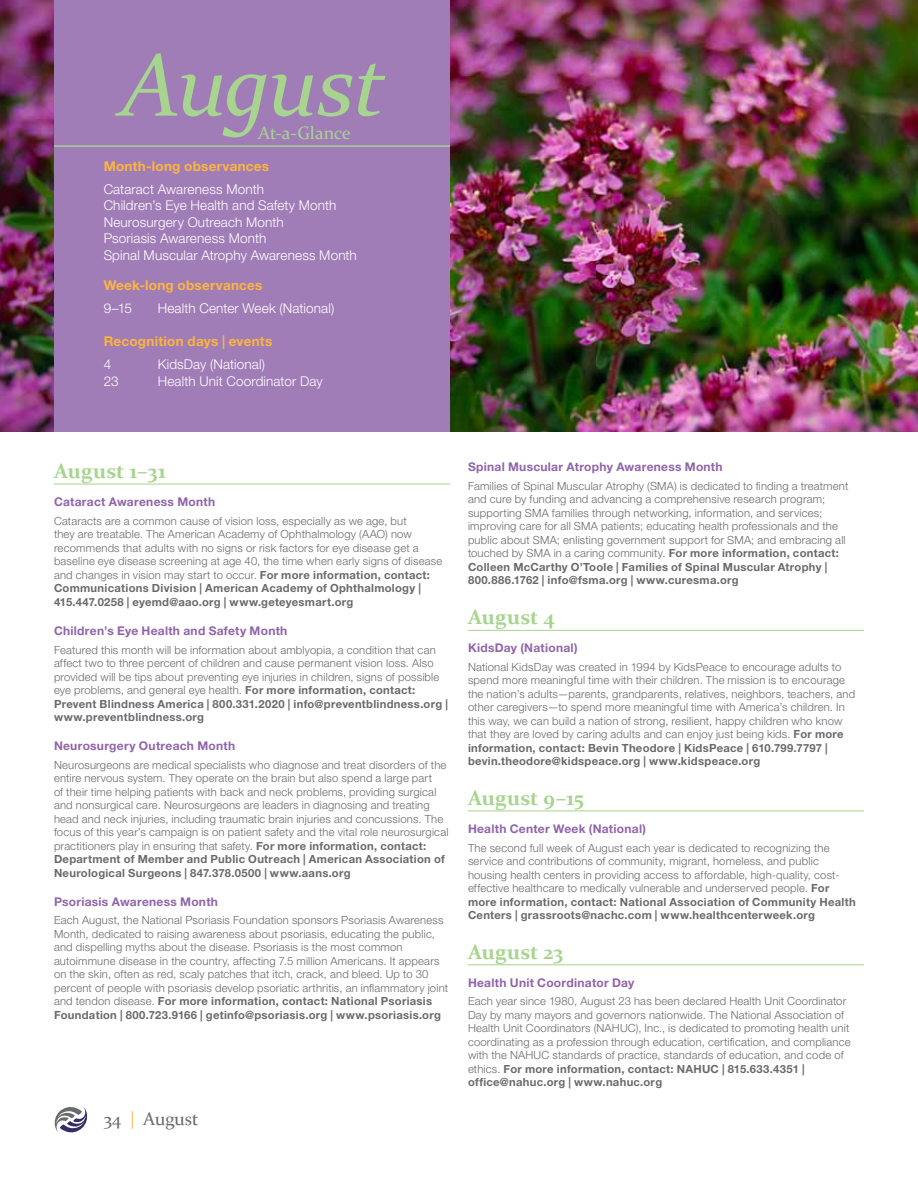
<style>
.page{position:relative;width:918px;height:1188px;background:#fff}
.page>*{position:absolute;margin:0;border:0;box-sizing:border-box;transform-origin:0 0}
.t1{font:italic 90px "Constantia";letter-spacing:-.025em;color:#a7d48e}
.t2{font:700 21px "Constantia";letter-spacing:.005em;color:#a7d48e}
.t3{font:18px "Constantia";letter-spacing:-.005em;color:#a7d48e}
.t4{font:18px "Constantia";color:#696a6d}
.t5{font:300 13.5px/16.5px "Helvetica Neue LT Pro";letter-spacing:.01em;color:#fff}
.t6{font:700 13.5px "Helvetica Neue LT Pro";letter-spacing:.015em;color:#fcb53d}
.t7{font:700 12px "Helvetica Neue LT Pro";letter-spacing:.025em;color:#9064aa}
.t8{font:300 11.25px/13.5px "Helvetica Neue LT Pro";letter-spacing:.015em;color:#696a6d}
.s1{font-weight:700}
.s2{font-family:"Helvetica Neue LT Pro";font-weight:300;color:#fcb53d}
</style>
<div class="page">
<img style="left:450px;top:0;width:468px;height:432px">
<img style="left:0;top:0;width:54px;height:432px">
<div style="left:54px;top:0;width:396px;height:432px;background:#a17db8"></div>
<svg style="left:55px;top:1107px;width:33px;height:26px"></svg>
<hr style="left:54px;top:484px;width:396px;height:1px;background:#a7d48e">
<hr style="left:468px;top:630px;width:396px;height:1px;background:#a7d48e">
<hr style="left:468px;top:811px;width:396px;height:1px;background:#a7d48e">
<hr style="left:468px;top:964px;width:396px;height:1px;background:#a7d48e">
<hr style="left:54px;top:145px;width:396px;height:2px;background:#a7d48e">
<h1 class="t1" style="left:121px;top:24px;width:266px">August</h1>
<h3 class="t3" style="left:258px;top:121px;width:94px">At-a-Glance</h3>
<p class="t6" style="left:104px;top:157px;width:167px">Month-long observances</p>
<p class="t5" style="left:104px;top:180px;width:255px">Cataract Awareness Month<br>Children’s Eye Health and Safety Month<br>Neurosurgery Outreach Month<br>Psoriasis Awareness Month<br>Spinal Muscular Atrophy Awareness Month</p>
<p class="t6" style="left:104px;top:277px;width:160px">Week-long observances</p>
<p class="t5" style="left:104px;top:300px;width:30px">9–15</p>
<p class="t5" style="left:158px;top:300px;width:178px">Health Center Week (National)</p>
<p class="t6" style="left:104px;top:333px;width:170px">Recognition days | events</p>
<p class="t5" style="left:104px;top:356px;width:9px">4</p>
<p class="t5" style="left:158px;top:356px;width:109px">KidsDay (National)</p>
<p class="t5" style="left:104px;top:372px;width:16px">23</p>
<p class="t5" style="left:158px;top:372px;width:166px">Health Unit Coordinator Day</p>
<h2 class="t2" style="left:54px;top:456px;width:113px">August 1–31</h2>
<p class="t7" style="left:54px;top:494px;width:163px">Cataract Awareness Month</p>
<p class="t8" style="left:54px;top:514px;width:390px">Cataracts are a common cause of vision loss, especially as we age, but<br>they are treatable. The American Academy of Ophthalmology (AAO) now recommends that adults with no signs or risk factors for eye disease get a baseline eye disease screening at age 40, the time when early signs of disease and changes in vision may start to occur. <span class="s1">For more information, contact:<br>Communications Division | American Academy of Ophthalmology | 415.447.0258 | eyemd@aao.org | www.geteyesmart.org</span></p>
<p class="t7" style="left:54px;top:623px;width:235px">Children’s Eye Health and Safety Month</p>
<p class="t8" style="left:54px;top:643px;width:395px">Featured this month will be information about amblyopia, a condition that can affect two to three percent of children and cause permanent vision loss. Also provided will be tips about preventing eye injuries in children, signs of possible eye problems, and general eye health. <span class="s1">For more information, contact:<br>Prevent Blindness America | 800.331.2020 | info@preventblindness.org | www.preventblindness.org</span></p>
<p class="t7" style="left:54px;top:738px;width:183px">Neurosurgery Outreach Month</p>
<p class="t8" style="left:54px;top:758px;width:396px">Neurosurgeons are medical specialists who diagnose and treat disorders of the entire nervous system. They operate on the brain but also spend a large part<br>of their time helping patients with back and neck problems, providing surgical and nonsurgical care. Neurosurgeons are leaders in diagnosing and treating head and neck injuries, including traumatic brain injuries and concussions. The focus of this year’s campaign is on patient safety and the vital role neurosurgical practitioners play in ensuring that safety. <span class="s1">For more information, contact:<br>Department of Member and Public Outreach | American Association of Neurological Surgeons | 847.378.0500 | www.aans.org</span></p>
<p class="t7" style="left:54px;top:894px;width:166px">Psoriasis Awareness Month</p>
<p class="t8" style="left:54px;top:913px;width:396px">Each August, the National Psoriasis Foundation sponsors Psoriasis Awareness Month, dedicated to raising awareness about psoriasis, educating the public, and dispelling myths about the disease. Psoriasis is the most common autoimmune disease in the country, affecting 7.5 million Americans. It appears on the skin, often as red, scaly patches that itch, crack, and bleed. Up to 30 percent of people with psoriasis develop psoriatic arthritis, an inflammatory joint and tendon disease. <span class="s1">For more information, contact: National Psoriasis Foundation | 800.723.9166 | getinfo@psoriasis.org | www.psoriasis.org</span></p>
<h3 class="t4" style="left:104px;top:1107px;width:96px">34 <span class="s2">|</span> August</h3>
<p class="t7" style="left:468px;top:459px;width:256px">Spinal Muscular Atrophy Awareness Month</p>
<p class="t8" style="left:468px;top:479px;width:382px">Families of Spinal Muscular Atrophy (SMA) is dedicated to finding a treatment and cure by funding and advancing a comprehensive research program; supporting SMA families through networking, information, and services; improving care for all SMA patients; educating health professionals and the public about SMA; enlisting government support for SMA; and embracing all touched by SMA in a caring community. <span class="s1">For more information, contact:<br>Colleen McCarthy O’Toole | Families of Spinal Muscular Atrophy | 800.886.1762 | info@fsma.org | www.curesma.org</span></p>
<h2 class="t2" style="left:468px;top:602px;width:88px">August 4</h2>
<p class="t7" style="left:468px;top:640px;width:111px">KidsDay (National)</p>
<p class="t8" style="left:468px;top:660px;width:389px">National KidsDay was created in 1994 by KidsPeace to encourage adults to spend more meaningful time with their children. The mission is to encourage the nation’s adults—parents, grandparents, relatives, neighbors, teachers, and other caregivers—to spend more meaningful time with America’s children. In this way, we can build a nation of strong, resilient, happy children who know that they are loved by caring adults and can enjoy just being kids. <span class="s1">For more information, contact: Bevin Theodore | KidsPeace | 610.799.7797 | bevin.theodore@kidspeace.org | www.kidspeace.org</span></p>
<h2 class="t2" style="left:468px;top:783px;width:117px">August 9–15</h2>
<p class="t7" style="left:468px;top:821px;width:179px">Health Center Week (National)</p>
<p class="t8" style="left:468px;top:841px;width:389px">The second full week of August each year is dedicated to recognizing the service and contributions of community, migrant, homeless, and public housing health centers in providing access to affordable, high-quality, cost&shy;effective healthcare to medically vulnerable and underserved people. <span class="s1">For more information, contact: National Association of Community Health Centers | grassroots@nachc.com | www.healthcenterweek.org</span></p>
<h2 class="t2" style="left:468px;top:937px;width:97px">August 23</h2>
<p class="t7" style="left:468px;top:975px;width:168px">Health Unit Coordinator Day</p>
<p class="t8" style="left:468px;top:994px;width:384px">Each year since 1980, August 23 has been declared Health Unit Coordinator Day by many mayors and governors nationwide. The National Association of Health Unit Coordinators (NAHUC), Inc., is dedicated to promoting health unit coordinating as a profession through education, certification, and compliance with the NAHUC standards of practice, standards of education, and code of ethics. <span class="s1">For more information, contact: NAHUC | 815.633.4351 | office@nahuc.org | www.nahuc.org</span></p>
</div>
